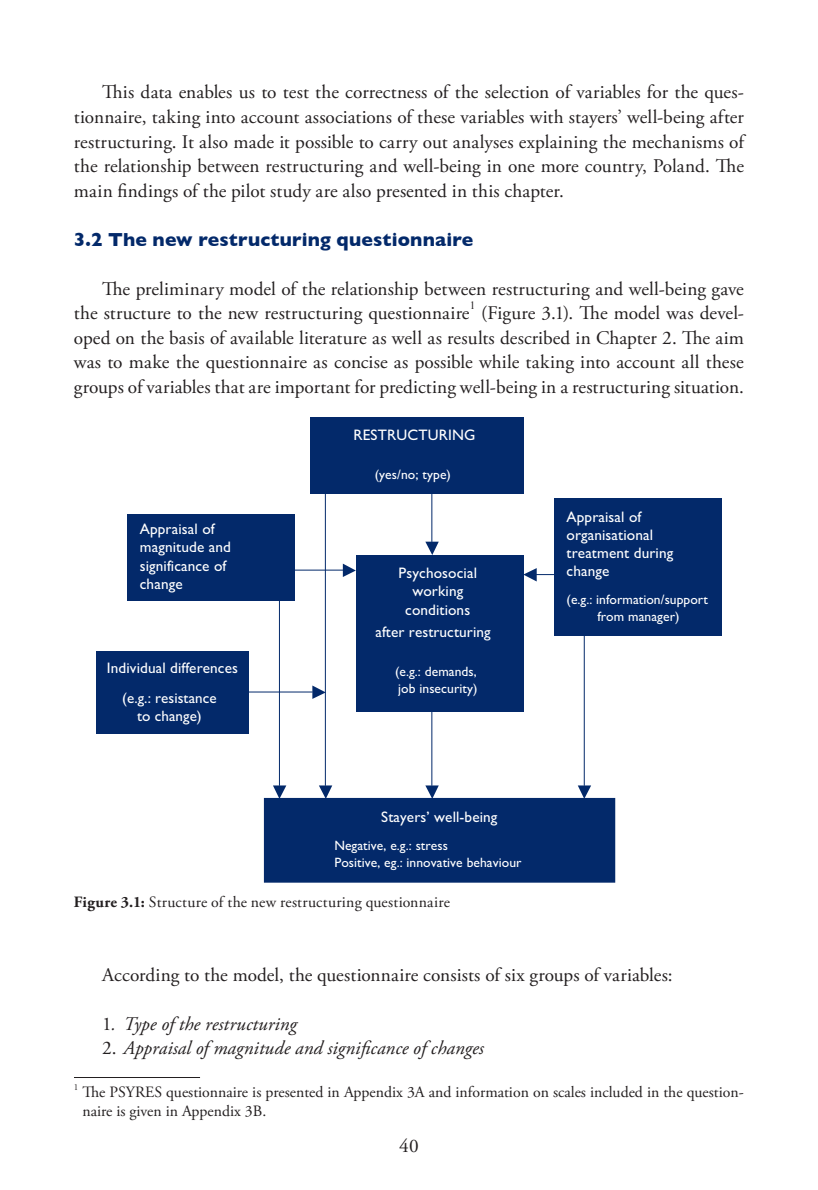
<style>
.page{position:relative;width:818px;height:1190px;background:#fff}
.page>*{position:absolute;margin:0;border:0;box-sizing:border-box;transform-origin:0 0}
.t1{font:19.25px/24.5px "Adobe Garamond Pro";letter-spacing:.005em;color:#231f20;text-align:justify}
.t2{font:italic 19.25px "Adobe Garamond Pro";color:#231f20}
.t3{font:700 19.25px "Gill Sans";letter-spacing:.005em;color:#03296a}
.t4{font:15.75px/19.2px "Adobe Garamond Pro";color:#231f20}
.t5{font:15.22px/18.2px "Gill Sans";letter-spacing:.005em;color:#fff}
.t6{font:15.05px/18px "Gill Sans";letter-spacing:.005em;color:#fff;text-align:center}
.t7{font:13.47px/16.3px "Gill Sans";letter-spacing:.005em;color:#fff}
.t8{font:11.2px "Times New Roman";color:#231f20}
.s1{font-weight:700}
.s2{font-style:normal}
</style>
<div class="page">
<hr style="left:74px;top:1077px;width:126px;height:1px;background:#231f20">
<div style="left:310px;top:417px;width:213px;height:77px;background:#03296a"></div>
<div style="left:127px;top:514px;width:168px;height:86px;background:#03296a"></div>
<div style="left:97px;top:651px;width:152px;height:83px;background:#03296a"></div>
<div style="left:356px;top:555px;width:167px;height:156px;background:#03296a"></div>
<div style="left:553px;top:498px;width:168px;height:137px;background:#03296a"></div>
<div style="left:264px;top:798px;width:350px;height:84px;background:#03296a"></div>
<hr style="left:431px;top:494px;width:1px;height:48px;background:#03296a">
<svg style="left:425px;top:542px;width:14px;height:13px"></svg>
<hr style="left:431px;top:711px;width:1px;height:74px;background:#03296a">
<svg style="left:425px;top:785px;width:14px;height:13px"></svg>
<hr style="left:325px;top:494px;width:1px;height:291px;background:#03296a">
<svg style="left:319px;top:785px;width:13px;height:13px"></svg>
<hr style="left:295px;top:570px;width:48px;height:1px;background:#03296a">
<svg style="left:343px;top:563px;width:13px;height:14px"></svg>
<hr style="left:249px;top:691px;width:63px;height:1px;background:#03296a">
<svg style="left:312px;top:685px;width:14px;height:14px"></svg>
<svg style="left:523px;top:568px;width:31px;height:13px"></svg>
<hr style="left:279px;top:600px;width:1px;height:185px;background:#03296a">
<svg style="left:273px;top:785px;width:13px;height:13px"></svg>
<hr style="left:584px;top:635px;width:1px;height:150px;background:#03296a">
<svg style="left:577px;top:785px;width:14px;height:13px"></svg>
<p class="t1" style="left:74px;top:82px;width:671px;text-indent:28px">This data enables us to test the correctness of the selection of variables for the ques&shy;tionnaire, taking into account associations of these variables with stayers’ well-being after restructuring. It also made it possible to carry out analyses explaining the mechanisms of the relationship between restructuring and well-being in one more country, Poland. The main findings of the pilot study are also presented in this chapter.</p>
<p class="t3" style="left:74px;top:228px;width:401px">3.2 The new restructuring questionnaire</p>
<p class="t1" style="left:74px;top:278px;width:671px;text-indent:28px">The preliminary model of the relationship between restructuring and well-being gave the structure to the new restructuring questionnaire</p>
<p class="t8" style="left:469px;top:299px;width:7px">1</p>
<p class="t1" style="left:74px;top:302px;width:671px;text-indent:407px">(Figure 3.1). The model was devel&shy;oped on the basis of available literature as well as results described in Chapter 2. The aim was to make the questionnaire as concise as possible while taking into account all these groups of variables that are important for predicting well-being in a restructuring situation.</p>
<p class="t5" style="left:140px;top:521px;width:93px">Appraisal of magnitude and significance of change</p>
<p class="t5" style="left:107px;top:660px;width:133px">Individual differences</p>
<p class="t6" style="left:122px;top:691px;width:96px">(e.g.: resistance to change)</p>
<p class="t5" style="left:353px;top:427px;width:123px">RESTRUCTURING</p>
<p class="t7" style="left:375px;top:468px;width:78px">(yes/no; type)</p>
<p class="t5" style="left:398px;top:565px;width:80px;text-align:center">Psychosocial working conditions</p>
<p class="t5" style="left:375px;top:624px;width:117px">after restructuring</p>
<p class="t7" style="left:395px;top:665px;width:84px">(e.g.: demands, job insecurity)</p>
<p class="t5" style="left:381px;top:809px;width:118px">Stayers’ well-being</p>
<p class="t7" style="left:334px;top:837px;width:189px;line-height:17.5px">Negative, e.g.: stress<br>Positive, eg.: innovative behaviour</p>
<p class="t4" style="left:74px;top:894px;width:377px"><span class="s1">Figure 3.1:</span> Structure of the new restructuring questionnaire</p>
<p class="t5" style="left:566px;top:509px;width:108px">Appraisal of organisational treatment during change</p>
<p class="t7" style="left:566px;top:593px;width:143px;text-align:center">(e.g.: information/support from manager)</p>
<p class="t1" style="left:102px;top:964px;width:572px">According to the model, the questionnaire consists of six groups of variables:</p>
<p class="t2" style="left:102px;top:1016px;width:196px"><span class="s2">1</span>. Type of the restructuring</p>
<p class="t2" style="left:102px;top:1040px;width:383px"><span class="s2">2.</span> Appraisal of magnitude and significance of changes</p>
<p class="t4" style="left:82px;top:1083px;width:663px;text-indent:-9px"><sup>1</sup> The PSYRES questionnaire is presented in Appendix 3A and information on scales included in the question&shy;naire is given in Appendix 3B.</p>
<p class="t1" style="left:399px;top:1135px;width:21px">40</p>
</div>
